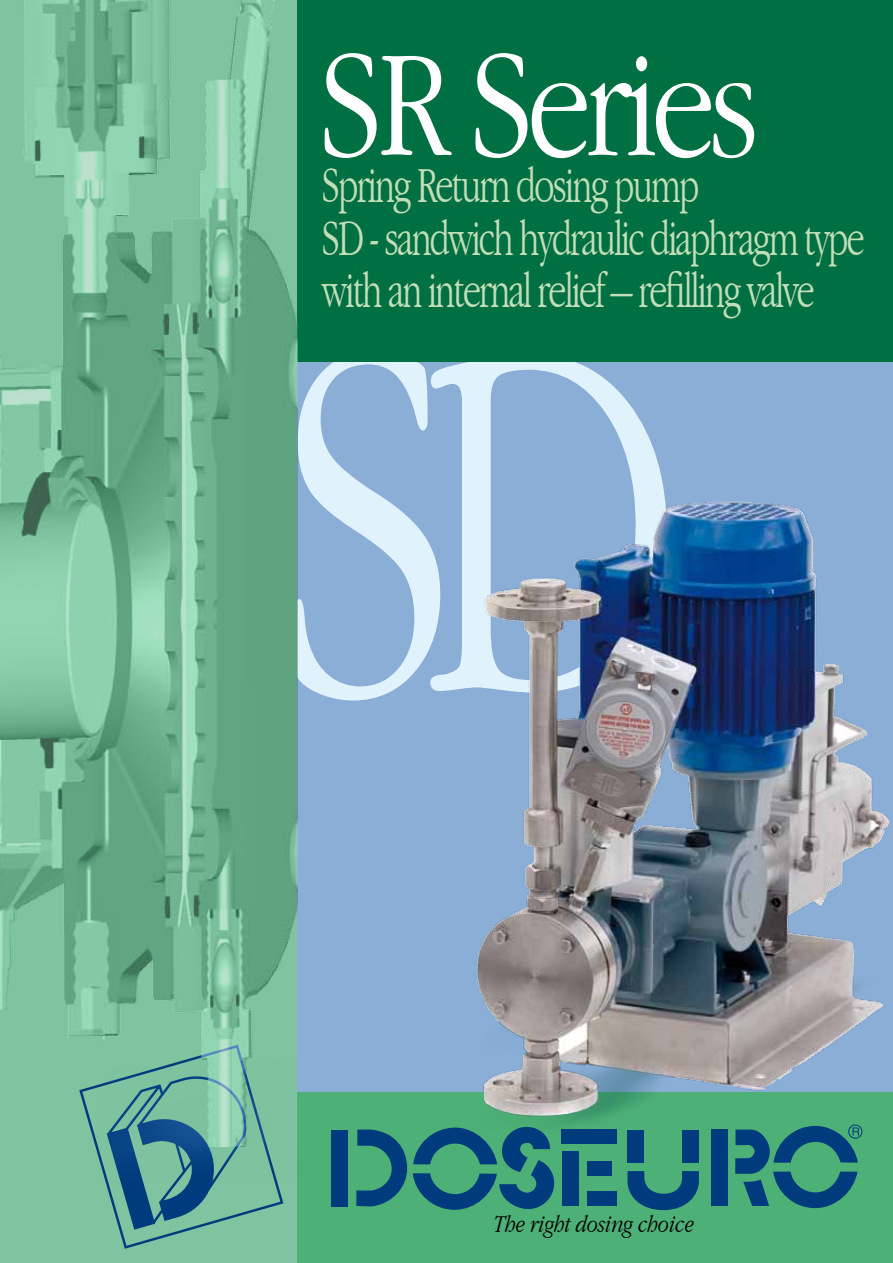
<style>
.page{position:relative;width:893px;height:1263px;background:#fff}
.page>*{position:absolute;margin:0;border:0;box-sizing:border-box;transform-origin:0 0}
.t1{font:300 condensed 525px "Garamond";color:#e0f2fb;scale:.85 1}
.t2{font:300 condensed 157.5px "Garamond";letter-spacing:-.035em;color:#fff}
.t3{font:300 condensed 52.5px/52.5px "Garamond";letter-spacing:-.04em;color:#c2deb8;scale:.85 1}
.t4{font:italic 300 condensed 25.2px "Garamond";color:#000}
</style>
<div class="page">
<div style="left:0;top:0;width:298px;height:1263px;background:#7fc3a0"></div>
<div style="left:298px;top:0;width:595px;height:1263px;background:#8baed7"></div>
<div style="left:298px;top:1093px;width:595px;height:170px;background:#4db076"></div>
<div style="left:627px;top:1130px;width:17px;height:33px;background:#003c7d"></div>
<div style="left:682px;top:1131px;width:17px;height:32px;background:#003c7d"></div>
<svg style="left:627px;top:1171px;width:72px;height:39px"></svg>
<div style="left:711px;top:1130px;width:17px;height:76px;background:#003c7d"></div>
<div style="left:562px;top:1151px;width:17px;height:55px;background:#003c7d"></div>
<div style="left:562px;top:1129px;width:55px;height:15px;background:#003c7d"></div>
<div style="left:587px;top:1191px;width:30px;height:15px;background:#003c7d"></div>
<div style="left:587px;top:1161px;width:24px;height:14px;background:#003c7d"></div>
<div style="left:331px;top:1130px;width:17px;height:76px;background:#003c7d"></div>
<svg style="left:356px;top:1129px;width:51px;height:77px"></svg>
<svg style="left:413px;top:1127px;width:141px;height:83px"></svg>
<svg style="left:735px;top:1139px;width:123px;height:69px"></svg>
<svg style="left:110px;top:1197px;width:173px;height:52px"></svg>
<div style="left:298px;top:0;width:595px;height:361px;background:#006f41"></div>
<img style="left:0;top:0;width:298px;height:1197px">
<img style="left:451px;top:501px;width:442px;height:638px">
<h2 class="t2" style="left:319px;top:17px;width:443px">SR Series</h2>
<p class="t3" style="left:322px;top:159px;width:640px">Spring Return dosing pump<br>SD - sandwich hydraulic diaphragm type with an internal relief – refilling valve</p>
<h1 class="t1" style="left:277px;top:231px;width:477px">SD</h1>
<p class="t4" style="left:494px;top:1210px;width:201px">The right dosing choice</p>
</div>
